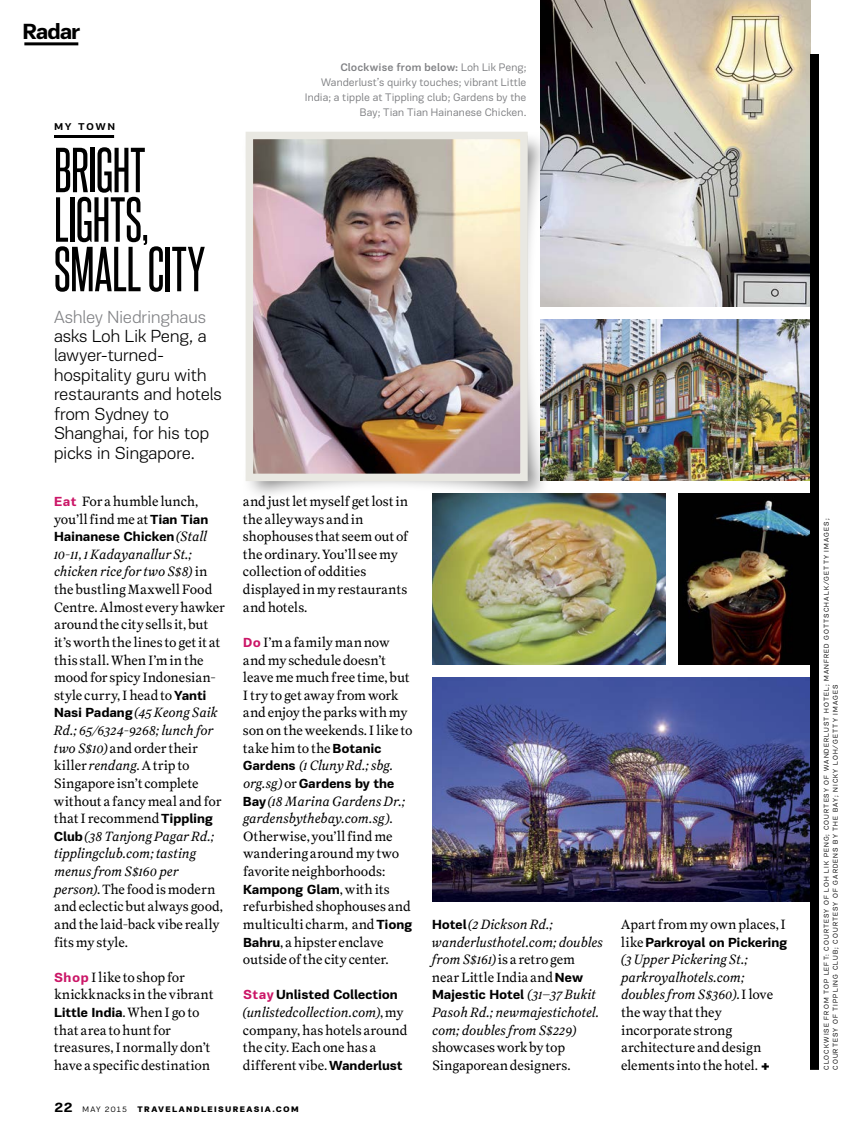
<style>
.page{position:relative;width:864px;height:1134px;background:#fff}
.page>*{position:absolute;margin:0;border:0;box-sizing:border-box;transform-origin:0 0}
.t1{font:54px/49.5px "Steelfish Rg";letter-spacing:-.005em;color:#000}
.t2{font:700 22.5px "PF Encore Sans Pro";color:#000}
.t3{font:300 18px/19.5px "PF Encore Sans Pro";letter-spacing:-.005em;color:#000}
.t4{font:300 18px "PF Encore Sans Pro";letter-spacing:-.005em;color:#808184}
.t5{font:14.25px/17.7px "Superior Text";letter-spacing:-.01em;color:#000}
.t6{font:italic 14.25px/17.7px "Superior Text";letter-spacing:-.015em;color:#000}
.t7{font:700 13.5px "PF Encore Sans Pro";letter-spacing:-.01em;color:#000}
.t8{font:500 13.5px "PF Encore Sans Pro";letter-spacing:.11em;color:#000}
.t9{font:11.25px/15px "PF Encore Sans Pro";letter-spacing:.01em;color:#808184;text-align:right}
.t10{font:900 8.25px "PF Encore Sans Pro";letter-spacing:.16em;color:#000}
.t11{font:8.25px "PF Encore Sans Pro";letter-spacing:.105em;color:#000}
.t12{font:7.2px/9px "PF Encore Sans Pro";letter-spacing:.155em;color:#000}
.s1{font-family:"PF Encore Sans Pro";font-weight:700;font-size:13.5px;color:#cb1667}
.s2{font-family:"PF Encore Sans Pro";font-weight:700;font-size:13.5px}
.s3{font-family:"Superior Text";font-weight:400;font-style:italic;font-size:14.25px}
.s4{font-style:italic}
.s5{font-family:"Superior Text";font-weight:400;font-size:14.25px}
.s6{font-weight:500}
.s7{color:#cb1667}
.s8{font-family:"PF Encore Sans Pro";font-weight:700;font-style:normal;font-size:13.5px}
.s9{font-style:normal}
.s10{font-weight:700;font-size:14.25px}
.s11{font-family:"PF Encore Sans Pro";font-weight:900;font-size:16.2px}
</style>
<div class="page">
<img style="left:432px;top:494px;width:234px;height:170px">
<img style="left:679px;top:494px;width:131px;height:170px">
<img style="left:540px;top:0;width:271px;height:307px">
<img style="left:610px;top:320px;width:200px;height:161px">
<img style="left:432px;top:677px;width:378px;height:225px">
<hr style="left:24px;top:42px;width:54px;height:3px;background:#000">
<hr style="left:54px;top:135px;width:60px;height:3px;background:#000">
<img style="left:245px;top:111px;width:365px;height:423px">
<img style="left:255px;top:141px;width:264px;height:331px">
<div style="left:246px;top:132px;width:282px;height:349px;border:8px solid #e9e8e2"></div>
<div style="left:810px;top:54px;width:9px;height:1016px;background:#000"></div>
<h2 class="t2" style="left:22px;top:18px;width:59px">Radar</h2>
<p class="t8" style="left:54px;top:117px;width:63px">my town</p>
<h1 class="t1" style="left:54px;top:144px;width:153px">BRIGHT<br>LIGHTS,<br>SMALL CITY</h1>
<p class="t4" style="left:54px;top:306px;width:154px">Ashley Niedringhaus</p>
<p class="t3" style="left:54px;top:326px;width:169px">asks Loh Lik Peng, a lawyer-turned&shy;hospitality guru with restaurants and hotels from Sydney to<br>Shanghai, for his top picks in Singapore.</p>
<p class="t5" style="left:54px;top:493px;width:156px"><span class="s1">Eat</span> For a humble lunch, you’ll find me at <span class="s2">Tian Tian</span></p>
<p class="t7" style="left:54px;top:528px;width:155px">Hainanese Chicken<span class="s3">(Stall</span></p>
<p class="t5" style="left:54px;top:546px;width:172px"><span class="s4">10-11, 1 Kadayanallur St.; chicken rice for two S$8)</span> in the bustling Maxwell Food<br>Centre. Almost every hawker around the city sells it, but it’s worth the lines to get it at this stall. When I’m in the mood for spicy Indonesian&shy;style curry, I head to <span class="s2">Yanti<br>Nasi Padang</span><span class="s4">(45 Keong Saik<br>Rd.; 65/6324-9268; lunch for two S$10)</span> and order their killer <span class="s4">rendang</span>. A trip to<br>Singapore isn’t complete without a fancy meal and for that I recommend <span class="s2">Tippling<br>Club</span><span class="s4">(38 Tanjong Pagar Rd.; tipplingclub.com; tasting menus from S$160 per person)</span>. The food is modern and eclectic but always good, and the laid-back vibe really fits my style.</p>
<p class="t5" style="left:54px;top:969px;width:161px"><span class="s1">Shop</span> I like to shop for knickknacks in the vibrant</p>
<p class="t7" style="left:54px;top:1004px;width:147px">Little India<span class="s5">. When I go to</span></p>
<p class="t5" style="left:54px;top:1021px;width:158px">that area to hunt for treasures, I normally don’t have a specific destination</p>
<p class="t9" style="left:305px;top:60px;width:223px"><span class="s6">Clockwise from below:</span> Loh Lik Peng; Wanderlust’s quirky touches; vibrant Little India; a tipple at Tippling club; Gardens by the Bay; Tian Tian Hainanese Chicken.</p>
<p class="t5" style="left:243px;top:493px;width:167px">and just let myself get lost in the alleyways and in shophouses that seem out of the ordinary. You’ll see my collection of oddities displayed in my restaurants and hotels.</p>
<p class="t5" style="left:243px;top:634px;width:171px"><span class="s1">Do</span> I’m a family man now and my schedule doesn’t leave me much free time, but<br>I try to get away from work and enjoy the parks with my son on the weekends. I like to take him to the <span class="s2">Botanic<br>Gardens</span> <span class="s4">(1 Cluny Rd.; sbg.</span></p>
<p class="t7" style="left:243px;top:775px;width:153px"><span class="s3">org.sg)</span> <span class="s5">or</span> Gardens by the</p>
<p class="t5" style="left:243px;top:792px;width:164px"><span class="s2">Bay</span><span class="s4">(18 Marina Gardens Dr.; gardensbythebay.com.sg)</span>.<br>Otherwise, you’ll find me wandering around my two favorite neighborhoods:</p>
<p class="t7" style="left:243px;top:881px;width:148px">Kampong Glam<span class="s5">, with its</span></p>
<p class="t5" style="left:243px;top:898px;width:171px">refurbished shophouses and multiculti charm, and <span class="s2">Tiong<br>Bahru</span>, a hipster enclave outside of the city center.</p>
<p class="t7" style="left:243px;top:986px;width:156px"><span class="s7">Stay</span> Unlisted Collection</p>
<p class="t5" style="left:243px;top:1004px;width:166px"><span class="s4">(unlistedcollection.com)</span>, my company, has hotels around the city. Each one has a different vibe. <span class="s2">Wanderlust</span></p>
<p class="t6" style="left:432px;top:916px;width:172px"><span class="s8">Hotel</span>(2 Dickson Rd.; wanderlusthotel.com; doubles from S$161) <span class="s9">is a retro gem near Little India and</span> <span class="s8">New</span></p>
<p class="t7" style="left:432px;top:986px;width:166px">Majestic Hotel <span class="s3">(31–37 Bukit</span></p>
<p class="t6" style="left:432px;top:1004px;width:169px">Pasoh Rd.; newmajestichotel. com; doubles from S$229)</p>
<p class="t5" style="left:432px;top:1039px;width:140px">showcases work by top<br>Singaporean designers.</p>
<p class="t11" style="left:54px;top:1104px;width:75px"><span class="s10">22</span> MAY 2015</p>
<p class="t10" style="left:138px;top:1103px;width:163px">TRAVELANDLEISUREASIA.COM</p>
<p class="t5" style="left:621px;top:916px;width:167px">Apart from my own places, I</p>
<p class="t7" style="left:621px;top:933px;width:168px"><span class="s5">like</span> Parkroyal on Pickering</p>
<p class="t5" style="left:621px;top:951px;width:154px"><span class="s4">(3 Upper Pickering St.; parkroyalhotels.com; doubles from S$360)</span>. I love the way that they incorporate strong architecture and design elements into the hotel. <span class="s11">+</span></p>
<p class="t12" style="left:822px;top:1070px;width:553px;rotate:-90deg">CLOCKWISE FROM TOP LEFT: COURTESY OF LOH LIK PENG; COURTESY OF WANDERLUST HOTEL; MANFRED GOTTSCHALK/GETTY IMAGES;<br>COURTESY OF TIPPLING CLUB; COURTESY OF GARDENS BY THE BAY; NICKY LOH/GETTY IMAGES</p>
</div>
